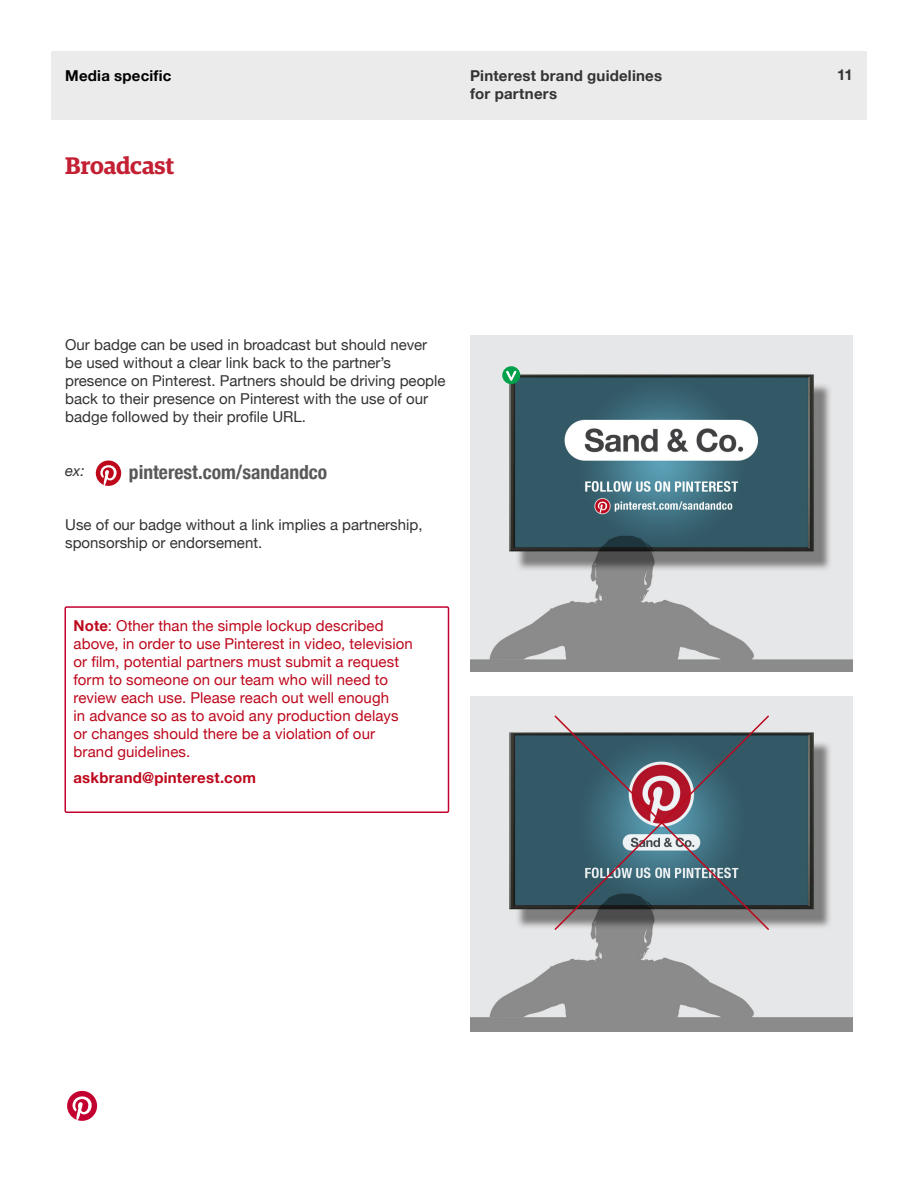
<style>
.page{position:relative;width:918px;height:1188px;background:#fff}
.page>*{position:absolute;margin:0;border:0;box-sizing:border-box;transform-origin:0 0}
.t1{font:600 24px "Guardian Egyp";letter-spacing:-.005em;color:#c32033}
.t2{font:700 condensed 19.5px "Helvetica Neue";color:#595959}
.t3{font:15px/18px "Helvetica Neue";letter-spacing:.005em;color:#bd081c}
.t4{font:15px/18px "Helvetica Neue";color:#333}
.t5{font:700 15px/18px "Helvetica Neue";letter-spacing:.015em;color:#333}
.t6{font:700 15px "Helvetica Neue";letter-spacing:.015em;color:#bd081c}
.t7{font:700 15px "Helvetica Neue";letter-spacing:.015em;color:#000}
.t8{font:italic 15px "Helvetica Neue";color:#333}
.s1{font-weight:700}
</style>
<div class="page">
<div style="left:51px;top:51px;width:816px;height:69px;background:#ebebeb;border-radius:2px"></div>
<svg style="left:67px;top:1091px;width:30px;height:30px"></svg>
<img style="left:470px;top:696px;width:383px;height:336px">
<img style="left:470px;top:335px;width:383px;height:337px">
<div style="left:64px;top:606px;width:385px;height:207px;border:2px solid #c3002f;border-radius:2px"></div>
<svg style="left:96px;top:460px;width:25px;height:26px"></svg>
<svg style="left:553px;top:714px;width:217px;height:217px;background:#61737e"></svg>
<svg style="left:502px;top:366px;width:18px;height:18px"></svg>
<p class="t7" style="left:65px;top:64px;width:108px">Media specific</p>
<p class="t5" style="left:837px;top:66px;width:17px">11</p>
<p class="t5" style="left:470px;top:67px;width:193px">Pinterest brand guidelines for partners</p>
<h1 class="t1" style="left:65px;top:148px;width:111px">Broadcast</h1>
<p class="t4" style="left:65px;top:336px;width:382px">Our badge can be used in broadcast but should never be used without a clear link back to the partner’s presence on Pinterest. Partners should be driving people back to their presence on Pinterest with the use of our badge followed by their profile URL.</p>
<p class="t8" style="left:65px;top:459px;width:21px">ex:</p>
<h2 class="t2" style="left:129px;top:456px;width:200px">pinterest.com/sandandco</h2>
<p class="t4" style="left:65px;top:516px;width:359px">Use of our badge without a link implies a partnership, sponsorship or endorsement.</p>
<p class="t3" style="left:74px;top:618px;width:341px"><span class="s1">Note</span>: Other than the simple lockup described above, in order to use Pinterest in video, television or film, potential partners must submit a request form to someone on our team who will need to review each use. Please reach out well enough<br>in advance so as to avoid any production delays or changes should there be a violation of our brand guidelines.</p>
<p class="t6" style="left:74px;top:766px;width:184px">askbrand@pinterest.com</p>
</div>
